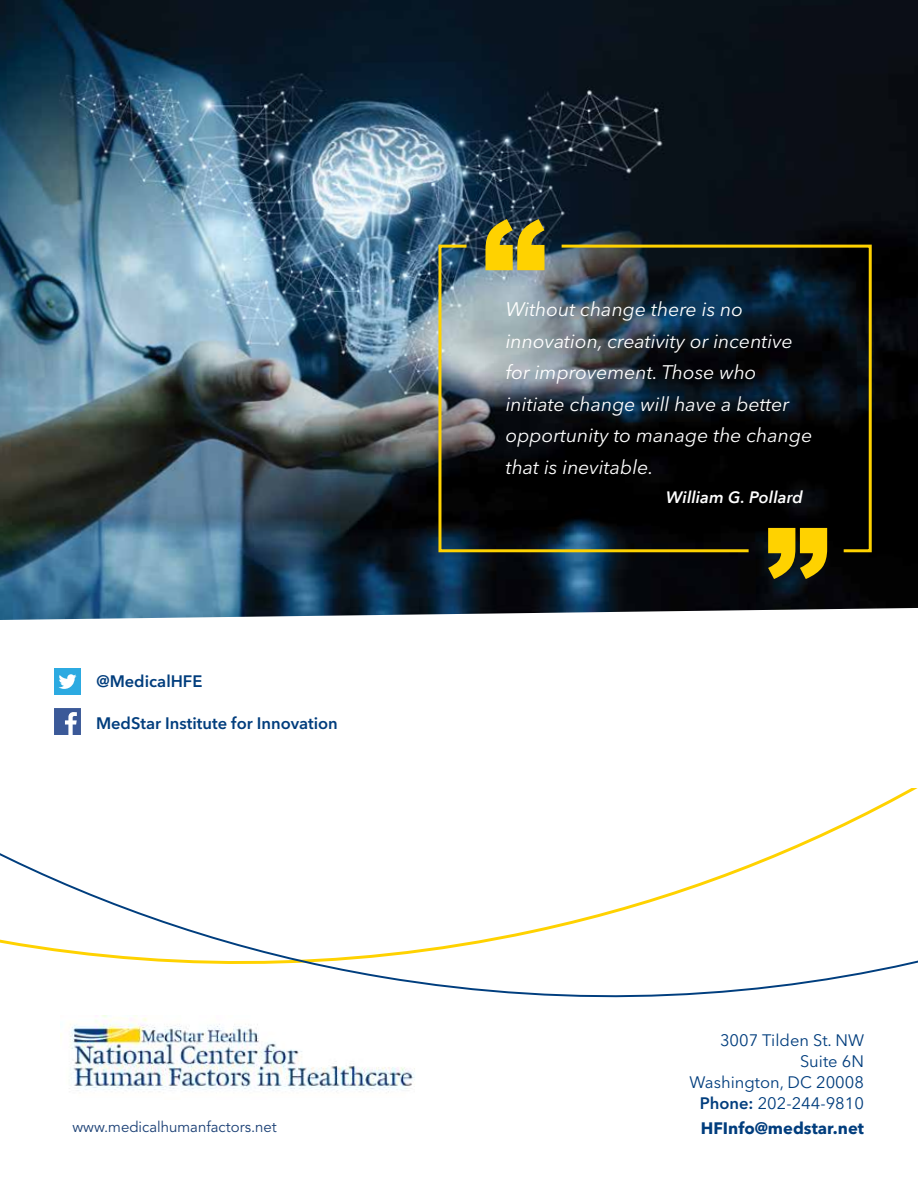
<style>
.page{position:relative;width:918px;height:1188px;background:#fff}
.page>*{position:absolute;margin:0;border:0;box-sizing:border-box;transform-origin:0 0}
.t1{font:900 128.25px "Arial";color:#ffd200}
.t2{font:italic 19.5px/31.5px "Avenir Next LT Pro";color:#fff}
.t3{font:16.5px/21px "Avenir Next LT Pro";color:#003d7d;text-align:right}
.t4{font:600 16.5px "Avenir Next LT Pro";color:#003d7d}
.t5{font:700 16.5px "Avenir Next LT Pro";color:#003d7d}
.t6{font:italic 600 16.5px "Avenir Next";letter-spacing:.005em;color:#fff}
.t7{font:15px "Avenir LT Std";color:#1b4075}
.s1{font-weight:600}
</style>
<div class="page">
<img style="left:0;top:0;width:918px;height:620px">
<img style="left:60px;top:1016px;width:355px;height:76px">
<svg style="left:0;top:844px;width:918px;height:153px"></svg>
<div style="left:54px;top:668px;width:27px;height:27px;background:#2caae1"></div>
<svg style="left:58px;top:674px;width:18px;height:15px"></svg>
<svg style="left:54px;top:708px;width:27px;height:27px"></svg>
<svg style="left:768px;top:554px;width:59px;height:25px"></svg>
<svg style="left:752px;top:243px;width:121px;height:311px;background:#16190f"></svg>
<img style="left:437px;top:243px;width:315px;height:311px">
<h1 class="t1" style="left:482px;top:174px;width:66px">“</h1>
<p class="t2" style="left:506px;top:294px;width:308px">Without change there is no innovation, creativity or incentive for improvement. Those who initiate change will have a better opportunity to manage the change that is inevitable.</p>
<p class="t4" style="left:96px;top:672px;width:107px">@MedicalHFE</p>
<p class="t4" style="left:96px;top:713px;width:243px">MedStar Institute for Innovation</p>
<p class="t6" style="left:666px;top:483px;width:138px">William G. Pollard</p>
<p class="t3" style="left:689px;top:1030px;width:176px">3007 Tilden St. NW<br>Suite 6N<br>Washington, DC 20008<br><span class="s1">Phone:</span> 202-244-9810</p>
<p class="t7" style="left:72px;top:1118px;width:206px">www.medicalhumanfactors.net</p>
<p class="t5" style="left:701px;top:1119px;width:165px">HFInfo@medstar.net</p>
</div>
